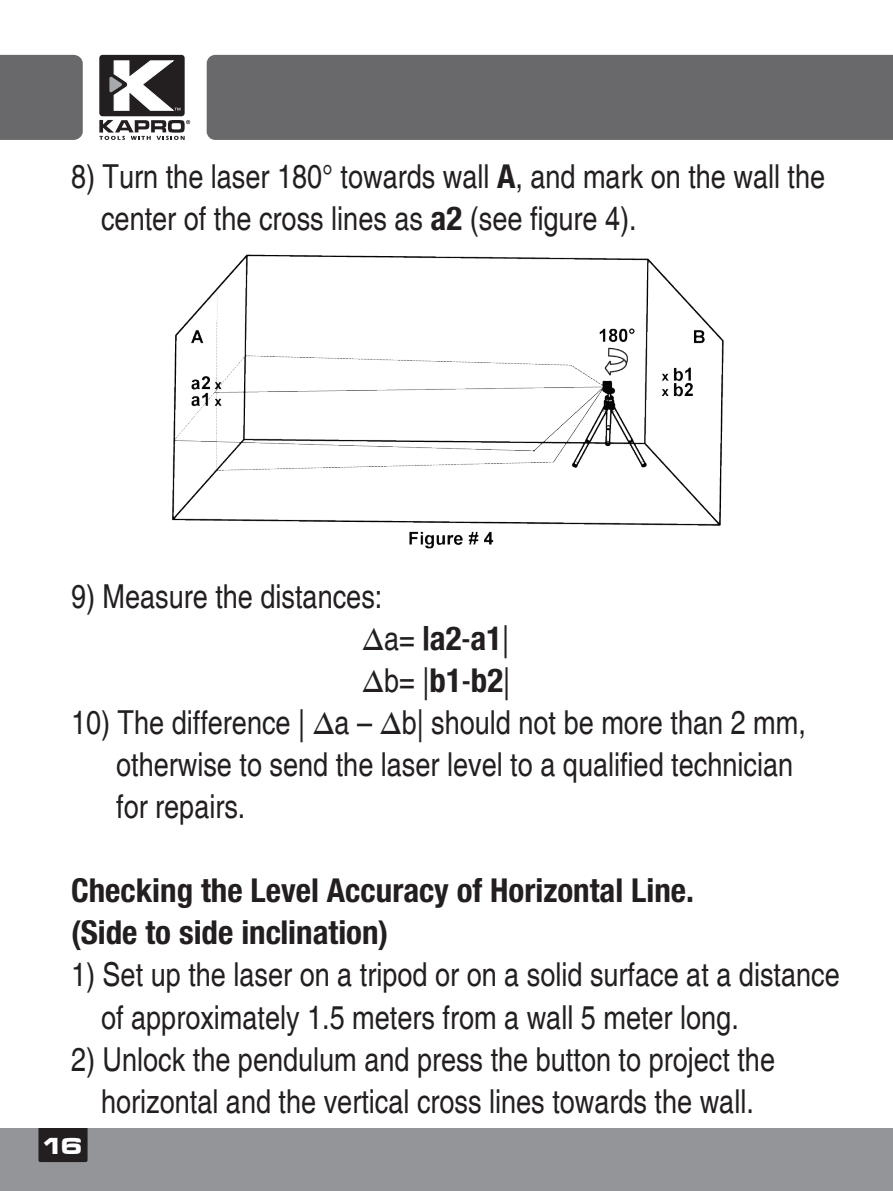
<style>
.page{position:relative;width:893px;height:1191px;background:#fff}
.page>*{position:absolute;margin:0;border:0;box-sizing:border-box;transform-origin:0 0}
.t1{font:condensed 33px/42px "Helvetica";color:#231f20}
.t2{font:700 condensed 33px/42px "Helvetica Neue";color:#231f20}
.t3{font:24px "Microgramma D Bold Exte";color:#fff}
.s1{font-family:"Helvetica Neue";font-weight:700}
</style>
<div class="page">
<div style="left:0;top:1128px;width:893px;height:63px;background:#939598"></div>
<div style="left:38px;top:1128px;width:50px;height:34px;background:#231f20"></div>
<div style="left:99px;top:55px;width:86px;height:61px;background:#231f20;border-radius:3px"></div>
<svg style="left:99px;top:120px;width:91px;height:20px"></svg>
<svg style="left:109px;top:61px;width:71px;height:49px"></svg>
<div style="left:0;top:55px;width:83px;height:85px;background:#69696c"></div>
<div style="left:207px;top:55px;width:686px;height:85px;background:#69696c"></div>
<img style="left:172px;top:254px;width:552px;height:295px">
<p class="t1" style="left:101px;top:156px;width:726px;text-indent:-30px">8) Turn the laser 180° towards wall <span class="s1">A</span>, and mark on the wall the center of the cross lines as <span class="s1">a2</span> (see figure 4).</p>
<p class="t1" style="left:362px;top:576px;width:150px;text-indent:-291px">9) Measure the distances:<br>Δa= <span class="s1">|a2</span>-<span class="s1">a1</span>|<br>Δb= |<span class="s1">b1</span>-<span class="s1">b2</span>|</p>
<p class="t1" style="left:116px;top:702px;width:691px;text-indent:-45px">10) The difference | Δa – Δb| should not be more than 2 mm, otherwise to send the laser level to a qualified technician for repairs.</p>
<p class="t2" style="left:71px;top:869px;width:625px">Checking the Level Accuracy of Horizontal Line. (Side to side inclination)</p>
<p class="t1" style="left:101px;top:954px;width:740px;text-indent:-30px">1) Set up the laser on a tripod or on a solid surface at a distance of approximately 1.5 meters from a wall 5 meter long.</p>
<p class="t1" style="left:71px;top:1038px;width:706px;text-align:center">2) Unlock the pendulum and press the button to project the horizontal and the vertical cross lines towards the wall.</p>
<p class="t3" style="left:42px;top:1129px;width:42px">16</p>
</div>
